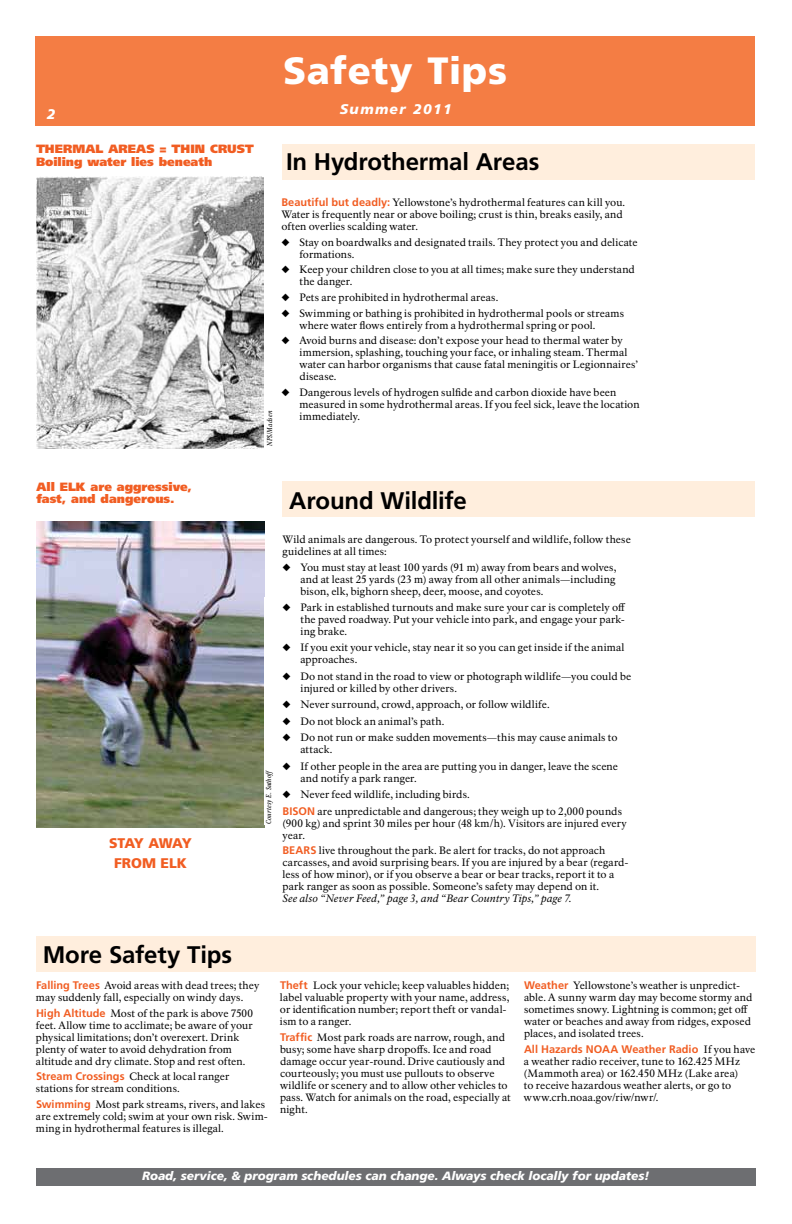
<style>
.page{position:relative;width:792px;height:1224px;background:#fff}
.page>*{position:absolute;margin:0;border:0;box-sizing:border-box;transform-origin:0 0}
.t1{font:900 38px "Frutiger LT Std";letter-spacing:.015em;color:#fff}
.t2{font:700 24px "Frutiger LT Std";letter-spacing:-.005em;color:#000}
.t3{font:900 14px/20px "Frutiger LT Std";letter-spacing:-.01em;color:#f15d22;text-align:center}
.t4{font:italic 900 14px "Frutiger LT Std";letter-spacing:.1em;color:#fff}
.t5{font:900 12px/13px "Frutiger LT Std";color:#f15d22}
.t6{font:italic 900 12px "Frutiger LT Std";letter-spacing:-.005em;color:#fff}
.t7{font:700 11px "Frutiger LT Std";color:#f15d22}
.t8{font:10.5px/12px "NPS Rawlinson OT";letter-spacing:.005em;color:#000}
.t9{font:italic 10.5px "NPS Rawlinson OT";letter-spacing:.01em;color:#000}
.t10{font:italic 7px "NPS Rawlinson OT Cond";letter-spacing:.02em;color:#000}
.s1{font-family:"Frutiger LT Std";font-weight:700;font-size:11px;color:#f15d22}
.s2{font-family:"NPS Rawlinson OT";font-weight:400;font-size:10.5px;color:#000}
</style>
<div class="page">
<div style="left:36px;top:1168px;width:720px;height:18px;background:#6d6e71"></div>
<div style="left:35px;top:36px;width:720px;height:90px;background:#f47d44"></div>
<img style="left:36px;top:176px;width:228px;height:272px">
<div style="left:282px;top:144px;width:473px;height:36px;background:#fed"></div>
<img style="left:36px;top:521px;width:228px;height:306px">
<div style="left:282px;top:482px;width:474px;height:36px;background:#fed"></div>
<div style="left:36px;top:936px;width:720px;height:36px;background:#fed"></div>
<h3 class="t4" style="left:47px;top:106px;width:10px">2</h3>
<h1 class="t1" style="left:283px;top:47px;width:226px">Safety Tips</h1>
<h3 class="t4" style="left:340px;top:101px;width:114px">Summer 2011</h3>
<p class="t5" style="left:36px;top:142px;width:219px">THERMAL AREAS = THIN CRUST<br>Boiling water lies beneath</p>
<h2 class="t2" style="left:286px;top:147px;width:255px">In Hydrothermal Areas</h2>
<p class="t10" style="left:266px;top:446px;width:37px;rotate:-90deg">NPS/Madsen</p>
<p class="t8" style="left:281px;top:197px;width:345px"><span class="s1">Beautiful but deadly:</span> Yellowstone’s hydrothermal features can kill you.<br>Water is frequently near or above boiling; crust is thin, breaks easily, and often overlies scalding water.</p>
<p class="t8" style="left:299px;top:236px;width:340px;text-indent:-18px">◆ Stay on boardwalks and designated trails. They protect you and delicate formations.</p>
<p class="t8" style="left:299px;top:264px;width:337px;text-indent:-18px">◆ Keep your children close to you at all times; make sure they understand the danger.</p>
<p class="t8" style="left:281px;top:292px;width:218px">◆ Pets are prohibited in hydrothermal areas.</p>
<p class="t8" style="left:299px;top:307px;width:326px;text-indent:-18px">◆ Swimming or bathing is prohibited in hydrothermal pools or streams where water flows entirely from a hydrothermal spring or pool.</p>
<p class="t8" style="left:299px;top:335px;width:340px;text-indent:-18px">◆ Avoid burns and disease: don’t expose your head to thermal water by immersion, splashing, touching your face, or inhaling steam. Thermal water can harbor organisms that cause fatal meningitis or Legionnaires’ disease.</p>
<p class="t8" style="left:299px;top:386px;width:342px;text-indent:-18px">◆ Dangerous levels of hydrogen sulfide and carbon dioxide have been measured in some hydrothermal areas. If you feel sick, leave the location immediately.</p>
<p class="t5" style="left:36px;top:480px;width:157px">All ELK are aggressive, fast, and dangerous.</p>
<h2 class="t2" style="left:289px;top:486px;width:179px">Around Wildlife</h2>
<h3 class="t3" style="left:109px;top:833px;width:85px">STAY AWAY<br>FROM ELK</h3>
<h2 class="t2" style="left:43px;top:941px;width:191px">More Safety Tips</h2>
<p class="t10" style="left:265px;top:824px;width:55px;rotate:-90deg">Courtesy E. Suthoff</p>
<p class="t8" style="left:282px;top:534px;width:350px">Wild animals are dangerous. To protect yourself and wildlife, follow these guidelines at all times:</p>
<p class="t8" style="left:300px;top:561px;width:317px;text-align:justify;text-indent:-18px">◆ You must stay at least 100 yards (91 m) away from bears and wolves, and at least 25 yards (23 m) away from all other animals—including bison, elk, bighorn sheep, deer, moose, and coyotes.</p>
<p class="t8" style="left:300px;top:601px;width:326px;text-align:justify;text-indent:-18px">◆ Park in established turnouts and make sure your car is completely off the paved roadway. Put your vehicle into park, and engage your park&shy;ing brake.</p>
<p class="t8" style="left:300px;top:642px;width:326px;text-indent:-18px">◆ If you exit your vehicle, stay near it so you can get inside if the animal approaches.</p>
<p class="t8" style="left:300px;top:670px;width:332px;text-indent:-18px">◆ Do not stand in the road to view or photograph wildlife—you could be injured or killed by other drivers.</p>
<p class="t8" style="left:282px;top:699px;width:269px">◆ Never surround, crowd, approach, or follow wildlife.</p>
<p class="t8" style="left:282px;top:715px;width:163px">◆ Do not block an animal’s path.</p>
<p class="t8" style="left:300px;top:732px;width:319px;text-indent:-18px">◆ Do not run or make sudden movements—this may cause animals to attack.</p>
<p class="t8" style="left:300px;top:760px;width:319px;text-indent:-18px">◆ If other people in the area are putting you in danger, leave the scene and notify a park ranger.</p>
<p class="t8" style="left:282px;top:786px;width:341px;line-height:16.5px">◆ Never feed wildlife, including birds.<br><span class="s1">BISON</span> are unpredictable and dangerous; they weigh up to 2,000 pounds</p>
<p class="t8" style="left:282px;top:817px;width:346px">(900 kg) and sprint 30 miles per hour (48 km/h). Visitors are injured every year.</p>
<p class="t8" style="left:282px;top:845px;width:348px"><span class="s1">BEARS</span> live throughout the park. Be alert for tracks, do not approach carcasses, and avoid surprising bears. If you are injured by a bear (regard&shy;less of how minor), or if you observe a bear or bear tracks, report it to a park ranger as soon as possible. Someone’s safety may depend on it.</p>
<p class="t9" style="left:282px;top:893px;width:291px">See also “Never Feed,” page 3, and “Bear Country Tips,” page 7.</p>
<p class="t8" style="left:36px;top:980px;width:225px"><span class="s1">Falling Trees</span> Avoid areas with dead trees; they may suddenly fall, especially on windy days.</p>
<p class="t8" style="left:36px;top:1007px;width:219px"><span class="s1">High Altitude</span> Most of the park is above 7500 feet. Allow time to acclimate; be aware of your physical limitations; don’t overexert. Drink plenty of water to avoid dehydration from altitude and dry climate. Stop and rest often.</p>
<p class="t8" style="left:36px;top:1071px;width:195px"><span class="s1">Stream Crossings</span> Check at local ranger stations for stream conditions.</p>
<p class="t8" style="left:36px;top:1099px;width:233px"><span class="s1">Swimming</span> Most park streams, rivers, and lakes are extremely cold; swim at your own risk. Swim&shy;ming in hydrothermal features is illegal.</p>
<p class="t8" style="left:280px;top:980px;width:231px"><span class="s1">Theft</span> Lock your vehicle; keep valuables hidden; label valuable property with your name, address, or identification number; report theft or vandal&shy;ism to a ranger.</p>
<p class="t8" style="left:280px;top:1031px;width:232px"><span class="s1">Traffic</span> Most park roads are narrow, rough, and busy; some have sharp dropoffs. Ice and road damage occur year-round. Drive cautiously and courteously; you must use pullouts to observe wildlife or scenery and to allow other vehicles to pass. Watch for animals on the road, especially at night.</p>
<p class="t8" style="left:524px;top:980px;width:230px"><span class="s1">Weather</span> Yellowstone’s weather is unpredict&shy;able. A sunny warm day may become stormy and sometimes snowy. Lightning is common; get off water or beaches and away from ridges, exposed places, and isolated trees.</p>
<p class="t7" style="left:524px;top:1043px;width:233px">All Hazards NOAA Weather Radio <span class="s2">If you have</span></p>
<p class="t8" style="left:524px;top:1055px;width:218px">a weather radio receiver, tune to 162.425 MHz (Mammoth area) or 162.450 MHz (Lake area) to receive hazardous weather alerts, or go to www.crh.noaa.gov/riw/nwr/.</p>
<p class="t6" style="left:142px;top:1169px;width:509px">Road, service, &amp; program schedules can change. Always check locally for updates!</p>
</div>
